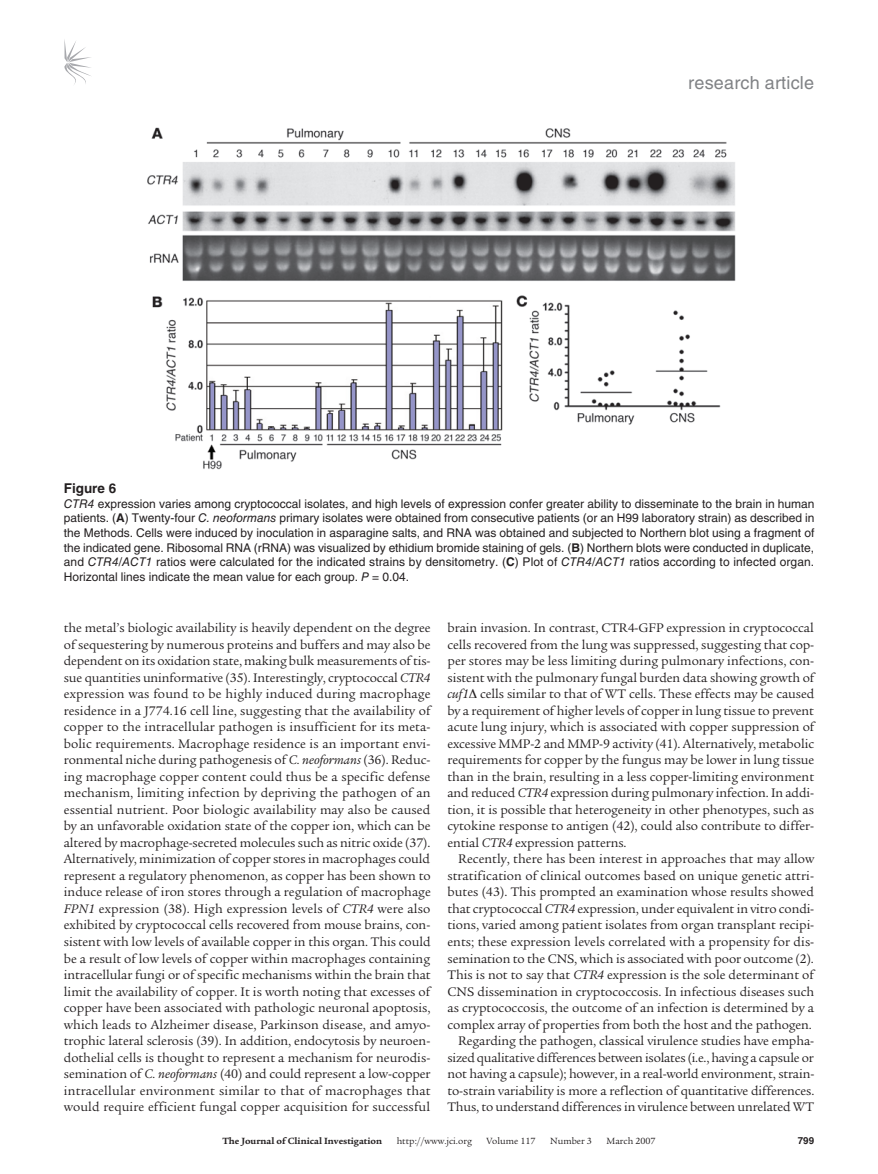
<style>
.page{position:relative;width:878px;height:1174px;background:#fff}
.page>*{position:absolute;margin:0;border:0;box-sizing:border-box;transform-origin:0 0}
.t1{font:18px "Helvetica LT Std";letter-spacing:.01em;color:#808285}
.t2{font:13.5px/16.5px "Legacy Serif Std";color:#231f20;text-align:justify}
.t3{font:700 13.5px "Helvetica LT Std";color:#231f20}
.t4{font:12px/14.7px "Helvetica LT Std";color:#231f20;text-align:justify}
.t5{font:9.75px "Legacy Serif Std";color:#231f20}
.t6{font:700 9.75px "Legacy Serif Std";color:#231f20}
.t7{font:700 9.75px "Helvetica LT Std";color:#231f20}
.s1{font-style:italic}
.s2{font-weight:700}
</style>
<div class="page">
<svg style="left:64px;top:39px;width:27px;height:45px"></svg>
<img style="left:147px;top:127px;width:589px;height:343px">
<h1 class="t1" style="left:688px;top:72px;width:127px">research article</h1>
<p class="t3" style="left:64px;top:480px;width:54px">Figure 6</p>
<p class="t4" style="left:64px;top:496px;width:752px"><span class="s1">CTR4</span> expression varies among cryptococcal isolates, and high levels of expression confer greater ability to disseminate to the brain in human patients. (<span class="s2">A</span>) Twenty-four <span class="s1">C. neoformans</span> primary isolates were obtained from consecutive patients (or an H99 laboratory strain) as described in the Methods. Cells were induced by inoculation in asparagine salts, and RNA was obtained and subjected to Northern blot using a fragment of the indicated gene. Ribosomal RNA (rRNA) was visualized by ethidium bromide staining of gels. (<span class="s2">B</span>) Northern blots were conducted in duplicate, and <span class="s1">CTR4</span>/<span class="s1">ACT1</span> ratios were calculated for the indicated strains by densitometry. (<span class="s2">C</span>) Plot of <span class="s1">CTR4</span>/<span class="s1">ACT1</span> ratios according to infected organ.<br>Horizontal lines indicate the mean value for each group. <span class="s1">P</span> = 0.04.</p>
<p class="t2" style="left:64px;top:620px;width:368px">the metal’s biologic availability is heavily dependent on the degree of sequestering by numerous proteins and buffers and may also be dependent on its oxidation state, making bulk measurements of tis&shy;sue quantities uninformative (35). Interestingly, cryptococcal <span class="s1">CTR4 </span>expression was found to be highly induced during macrophage residence in a J774.16 cell line, suggesting that the availability of copper to the intracellular pathogen is insufficient for its meta&shy;bolic requirements. Macrophage residence is an important envi&shy;ronmental niche during pathogenesis of <span class="s1">C. neoformans</span> (36). Reduc&shy;ing macrophage copper content could thus be a specific defense mechanism, limiting infection by depriving the pathogen of an essential nutrient. Poor biologic availability may also be caused by an unfavorable oxidation state of the copper ion, which can be altered by macrophage-secreted molecules such as nitric oxide (37).<br>Alternatively, minimization of copper stores in macrophages could represent a regulatory phenomenon, as copper has been shown to induce release of iron stores through a regulation of macrophage <span class="s1">FPN1</span> expression (38). High expression levels of <span class="s1">CTR4</span> were also exhibited by cryptococcal cells recovered from mouse brains, con&shy;sistent with low levels of available copper in this organ. This could be a result of low levels of copper within macrophages containing intracellular fungi or of specific mechanisms within the brain that limit the availability of copper. It is worth noting that excesses of copper have been associated with pathologic neuronal apoptosis, which leads to Alzheimer disease, Parkinson disease, and amyo&shy;trophic lateral sclerosis (39). In addition, endocytosis by neuroen&shy;dothelial cells is thought to represent a mechanism for neurodis&shy;semination of <span class="s1">C. neoformans</span> (40) and could represent a low-copper intracellular environment similar to that of macrophages that would require efficient fungal copper acquisition for successful</p>
<p class="t2" style="left:447px;top:620px;width:368px">brain invasion. In contrast, CTR4-GFP expression in cryptococcal cells recovered from the lung was suppressed, suggesting that cop&shy;per stores may be less limiting during pulmonary infections, con&shy;sistent with the pulmonary fungal burden data showing growth of <span class="s1">cuf1</span> cells similar to that of WT cells. These effects may be caused by a requirement of higher levels of copper in lung tissue to prevent acute lung injury, which is associated with copper suppression of excessive MMP-2 and MMP-9 activity (41). Alternatively, metabolic requirements for copper by the fungus may be lower in lung tissue than in the brain, resulting in a less copper-limiting environment and reduced <span class="s1">CTR4</span> expression during pulmonary infection. In addi&shy;tion, it is possible that heterogeneity in other phenotypes, such as cytokine response to antigen (42), could also contribute to differ&shy;ential <span class="s1">CTR4</span> expression patterns.</p>
<p class="t2" style="left:447px;top:851px;width:368px;text-align:right">Recently, there has been interest in approaches that may allow stratification of clinical outcomes based on unique genetic attri&shy;butes (43). This prompted an examination whose results showed that cryptococcal <span class="s1">CTR4</span> expression, under equivalent in vitro condi&shy;tions, varied among patient isolates from organ transplant recipi&shy;ents; these expression levels correlated with a propensity for dis&shy;semination to the CNS, which is associated with poor outcome (2).<br>This is not to say that <span class="s1">CTR4</span> expression is the sole determinant of CNS dissemination in cryptococcosis. In infectious diseases such as cryptococcosis, the outcome of an infection is determined by a complex array of properties from both the host and the pathogen.<br>Regarding the pathogen, classical virulence studies have empha&shy;sized qualitative differences between isolates (i.e., having a capsule or not having a capsule); however, in a real-world environment, strain&shy;to-strain variability is more a reflection of quantitative differences.<br>Thus, to understand differences in virulence between unrelated WT</p>
<p class="t6" style="left:222px;top:1135px;width:161px">The Journal of Clinical Investigation</p>
<p class="t5" style="left:396px;top:1135px;width:77px">http://www.jci.org</p>
<p class="t5" style="left:486px;top:1135px;width:50px">Volume 117</p>
<p class="t5" style="left:550px;top:1135px;width:43px">Number 3</p>
<p class="t5" style="left:606px;top:1135px;width:51px">March 2007</p>
<p class="t7" style="left:797px;top:1134px;width:18px">799</p>
</div>
